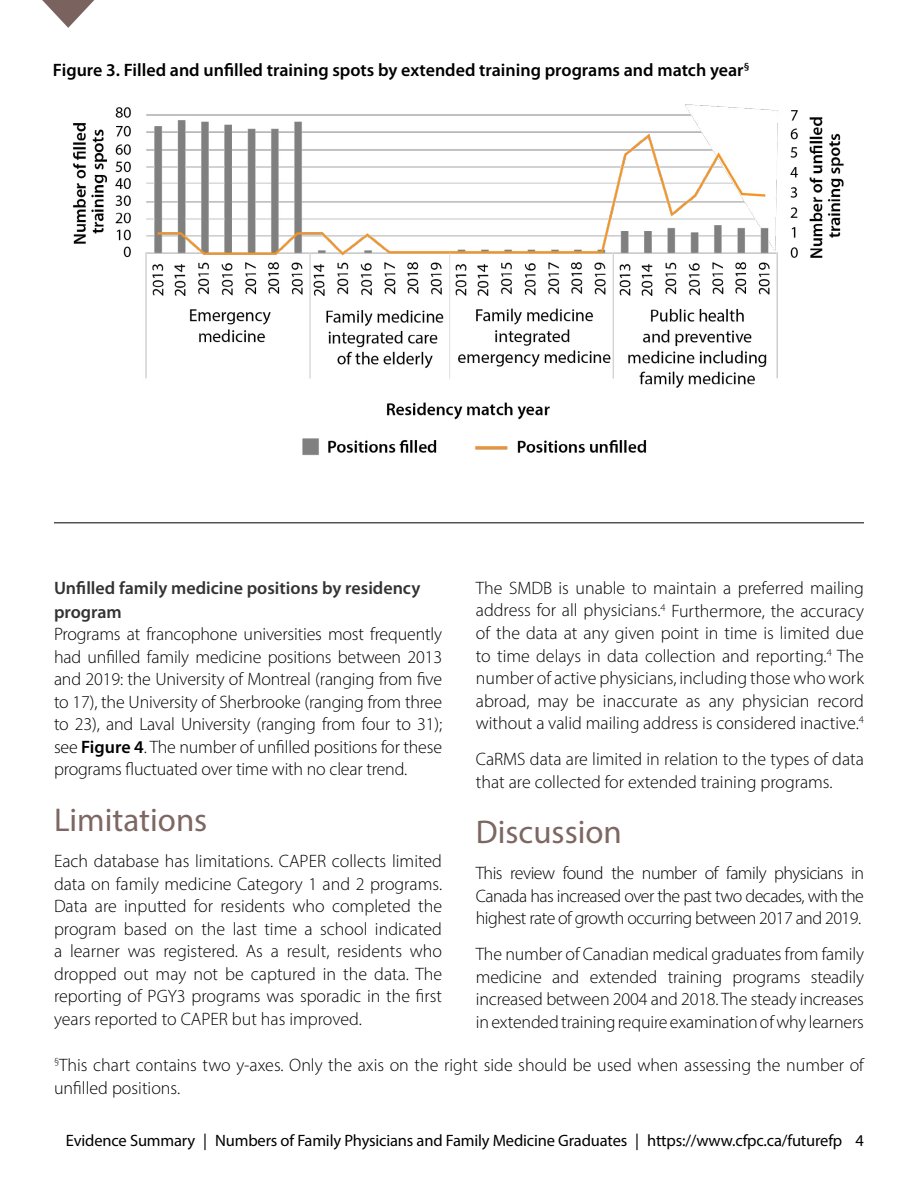
<style>
.page{position:relative;width:918px;height:1188px;background:#fff}
.page>*{position:absolute;margin:0;border:0;box-sizing:border-box;transform-origin:0 0}
.t1{font:33px "Myriad Pro";color:#7d6762}
.t2{font:300 18px/22.5px "Myriad Pro";color:#000;text-align:justify}
.Popout_Header{font:600 18px "Myriad Pro";color:#000}
.Popout_Header-2{font:600 18px/24px "Myriad Pro";color:#333}
.t3{font:16.5px "Myriad Pro";letter-spacing:-.01em;color:#000}
.s1{font-weight:600}
</style>
<div class="page">
<svg style="left:42px;top:0;width:52px;height:28px"></svg>
<img style="left:73px;top:104px;width:771px;height:352px">
<hr style="left:54px;top:523px;width:810px;height:1px;background:#000">
<p class="Popout_Header" style="left:53px;top:60px;width:698px">Figure 3. Filled and unfilled training spots by extended training programs and match year<sup>§</sup></p>
<p class="t2" style="left:476px;top:577px;width:390px">The SMDB is unable to maintain a preferred mailing address for all physicians.<sup>4</sup> Furthermore, the accuracy of the data at any given point in time is limited due to time delays in data collection and reporting.<sup>4</sup> The number of active physicians, including those who work abroad, may be inaccurate as any physician record without a valid mailing address is considered inactive.<sup>4</sup></p>
<p class="t2" style="left:476px;top:748px;width:390px">CaRMS data are limited in relation to the types of data that are collected for extended training programs.</p>
<h2 class="t1" style="left:476px;top:812px;width:148px">Discussion</h2>
<p class="t2" style="left:476px;top:862px;width:390px">This review found the number of family physicians in Canada has increased over the past two decades, with the highest rate of growth occurring between 2017 and 2019.</p>
<p class="t2" style="left:476px;top:943px;width:390px">The number of Canadian medical graduates from family medicine and extended training programs steadily increased between 2004 and 2018. The steady increases in extended training require examination of why learners</p>
<p class="t2" style="left:54px;top:1054px;width:811px"><sup>§</sup>This chart contains two y-axes. Only the axis on the right side should be used when assessing the number of unfilled positions.</p>
<p class="Popout_Header-2" style="left:54px;top:576px;width:368px">Unfilled family medicine positions by residency program</p>
<p class="t2" style="left:54px;top:623px;width:390px">Programs at francophone universities most frequently had unfilled family medicine positions between 2013 and 2019: the University of Montreal (ranging from five to 17), the University of Sherbrooke (ranging from three to 23), and Laval University (ranging from four to 31); see <span class="s1">Figure 4</span>. The number of unfilled positions for these programs fluctuated over time with no clear trend.</p>
<h2 class="t1" style="left:54px;top:800px;width:155px">Limitations</h2>
<p class="t2" style="left:54px;top:850px;width:390px">Each database has limitations. CAPER collects limited data on family medicine Category 1 and 2 programs.<br>Data are inputted for residents who completed the program based on the last time a school indicated a learner was registered. As a result, residents who dropped out may not be captured in the data. The reporting of PGY3 programs was sporadic in the first years reported to CAPER but has improved.</p>
<p class="t3" style="left:66px;top:1131px;width:800px">Evidence Summary | Numbers of Family Physicians and Family Medicine Graduates | https://www.cfpc.ca/futurefp 4</p>
</div>
